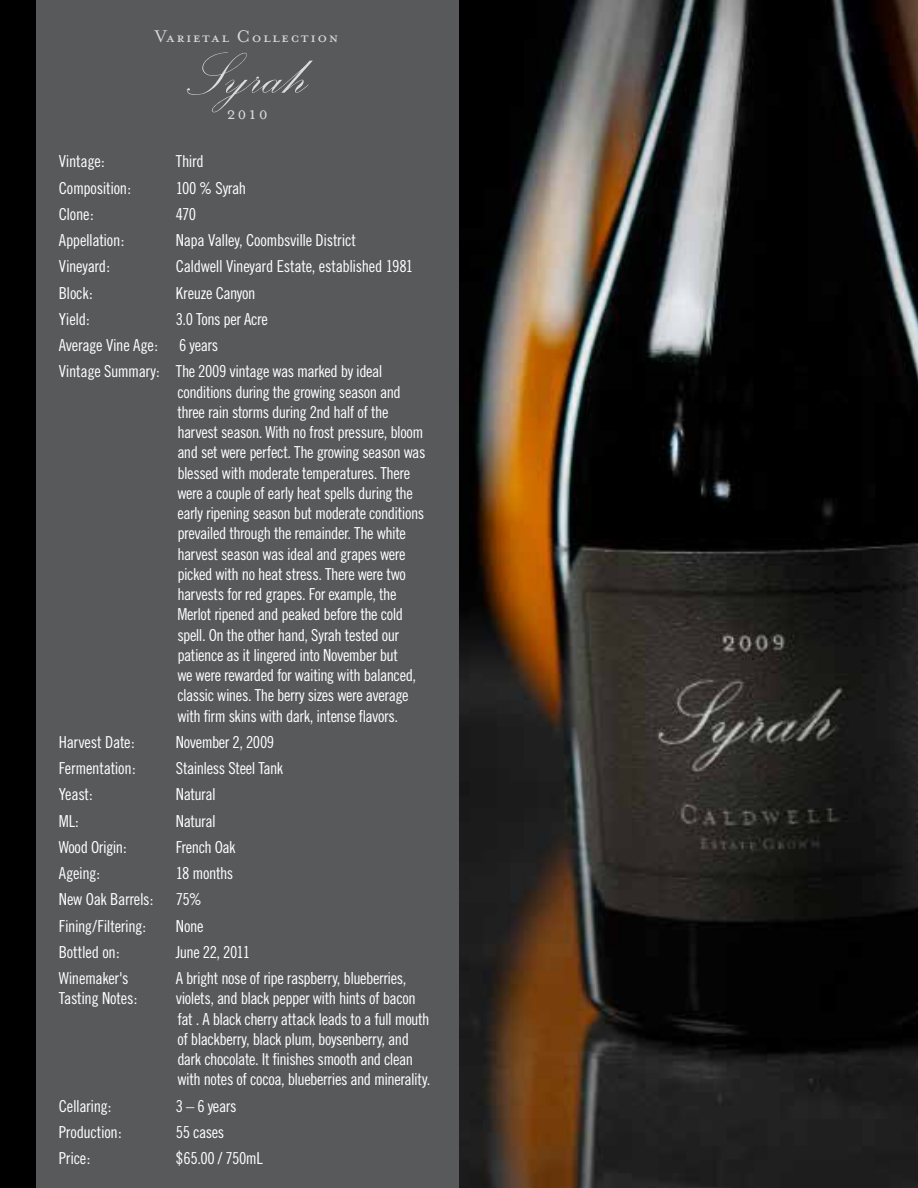
<style>
.page{position:relative;width:918px;height:1188px;background:#fff}
.page>*{position:absolute;margin:0;border:0;box-sizing:border-box;transform-origin:0 0}
.t1{font:75px "Palace Script MT Std";color:#dadbdc}
.t2{font:19.5px "Mrs Eaves Petite Caps";letter-spacing:.08em;color:#dadbdc}
.t3{font:19.5px "Mrs Eaves Small Caps";color:#dadbdc}
.t4{font:16.5px/20.2px "Trade Gothic Cond Eighteen";letter-spacing:-.025em;color:#fff}
</style>
<div class="page">
<img style="left:459px;top:0;width:459px;height:1188px">
<div style="left:0;top:0;width:459px;height:1188px;background:#000"></div>
<div style="left:36px;top:0;width:423px;height:1188px;background:#58595b"></div>
<p class="t2" style="left:155px;top:26px;width:185px">Varietal Collection</p>
<h1 class="t1" style="left:185px;top:36px;width:125px">Syrah</h1>
<p class="t3" style="left:227px;top:103px;width:43px">2010</p>
<p class="t4" style="left:59px;top:151px;width:48px">Vintage:</p>
<p class="t4" style="left:176px;top:151px;width:30px">Third</p>
<p class="t4" style="left:59px;top:178px;width:74px">Composition:</p>
<p class="t4" style="left:176px;top:178px;width:72px">100 % Syrah</p>
<p class="t4" style="left:59px;top:204px;width:36px">Clone:</p>
<p class="t4" style="left:176px;top:204px;width:22px">470</p>
<p class="t4" style="left:59px;top:230px;width:67px">Appellation:</p>
<p class="t4" style="left:176px;top:230px;width:182px">Napa Valley, Coombsville District</p>
<p class="t4" style="left:59px;top:256px;width:53px">Vineyard:</p>
<p class="t4" style="left:176px;top:256px;width:239px">Caldwell Vineyard Estate, established 1981</p>
<p class="t4" style="left:59px;top:283px;width:35px">Block:</p>
<p class="t4" style="left:176px;top:283px;width:81px">Kreuze Canyon</p>
<p class="t4" style="left:59px;top:309px;width:33px">Yield:</p>
<p class="t4" style="left:176px;top:309px;width:93px">3.0 Tons per Acre</p>
<p class="t4" style="left:59px;top:335px;width:101px">Average Vine Age:</p>
<p class="t4" style="left:59px;top:332px;width:325px;line-height:26.2px;text-indent:120px">6 years<br>Vintage Summary: The 2009 vintage was marked by ideal</p>
<p class="t4" style="left:177px;top:382px;width:250px">conditions during the growing season and three rain storms during 2nd half of the harvest season. With no frost pressure, bloom and set were perfect. The growing season was blessed with moderate temperatures. There were a couple of early heat spells during the early ripening season but moderate conditions prevailed through the remainder. The white harvest season was ideal and grapes were picked with no heat stress. There were two harvests for red grapes. For example, the Merlot ripened and peaked before the cold spell. On the other hand, Syrah tested our patience as it lingered into November but<br>we were rewarded for waiting with balanced, classic wines. The berry sizes were average with firm skins with dark, intense flavors.</p>
<p class="t4" style="left:59px;top:732px;width:78px">Harvest Date:</p>
<p class="t4" style="left:176px;top:732px;width:100px">November 2, 2009</p>
<p class="t4" style="left:59px;top:758px;width:78px">Fermentation:</p>
<p class="t4" style="left:176px;top:758px;width:109px">Stainless Steel Tank</p>
<p class="t4" style="left:59px;top:784px;width:36px">Yeast:</p>
<p class="t4" style="left:176px;top:784px;width:41px">Natural</p>
<p class="t4" style="left:59px;top:810px;width:22px">ML:</p>
<p class="t4" style="left:176px;top:810px;width:41px">Natural</p>
<p class="t4" style="left:59px;top:837px;width:70px">Wood Origin:</p>
<p class="t4" style="left:176px;top:837px;width:61px">French Oak</p>
<p class="t4" style="left:59px;top:863px;width:43px">Ageing:</p>
<p class="t4" style="left:176px;top:863px;width:59px">18 months</p>
<p class="t4" style="left:59px;top:889px;width:96px">New Oak Barrels:</p>
<p class="t4" style="left:176px;top:889px;width:28px">75%</p>
<p class="t4" style="left:59px;top:915px;width:89px">Fining/Filtering:</p>
<p class="t4" style="left:176px;top:915px;width:29px">None</p>
<p class="t4" style="left:59px;top:942px;width:63px">Bottled on:</p>
<p class="t4" style="left:176px;top:942px;width:76px">June 22, 2011</p>
<p class="t4" style="left:59px;top:968px;width:71px">Winemaker's</p>
<p class="t4" style="left:176px;top:968px;width:232px">A bright nose of ripe raspberry, blueberries,</p>
<p class="t4" style="left:59px;top:988px;width:80px">Tasting Notes:</p>
<p class="t4" style="left:176px;top:988px;width:256px">violets, and black pepper with hints of bacon fat . A black cherry attack leads to a full mouth of blackberry, black plum, boysenberry, and dark chocolate. It finishes smooth and clean with notes of cocoa, blueberries and minerality.</p>
<p class="t4" style="left:59px;top:1095px;width:54px">Cellaring:</p>
<p class="t4" style="left:176px;top:1095px;width:62px">3 – 6 years</p>
<p class="t4" style="left:59px;top:1122px;width:65px">Production:</p>
<p class="t4" style="left:176px;top:1122px;width:50px">55 cases</p>
<p class="t4" style="left:59px;top:1148px;width:33px">Price:</p>
<p class="t4" style="left:176px;top:1148px;width:88px">$65.00 / 750mL</p>
</div>
